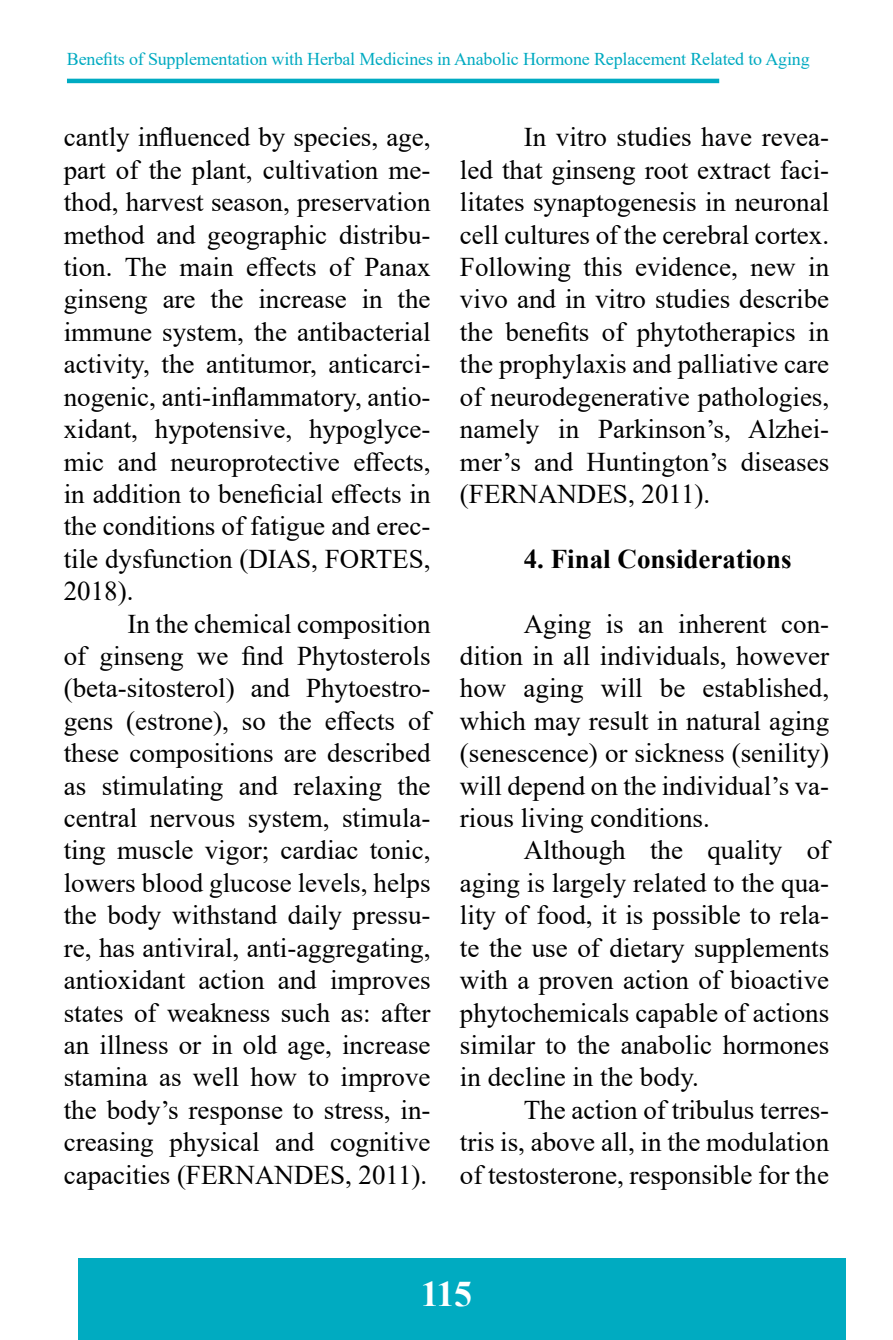
<style>
.page{position:relative;width:893px;height:1340px;background:#fff}
.page>*{position:absolute;margin:0;border:0;box-sizing:border-box;transform-origin:0 0}
.t1{font:700 36px "Times New Roman";color:#fff}
.t2{font:27px/32.4px "Times New Roman";color:#000;text-align:justify}
.t3{font:700 27px "Times New Roman";color:#000}
.t4{font:18px "Times New Roman";letter-spacing:-.01em;color:#00aac1}
</style>
<div class="page">
<hr style="left:67px;top:79px;width:652px;height:4px;background:#00abc2">
<div style="left:79px;top:1257px;width:767px;height:82px;background:#00abc1"></div>
<p class="t4" style="left:67px;top:47px;width:744px">Benefits of Supplementation with Herbal Medicines in Anabolic Hormone Replacement Related to Aging</p>
<p class="t2" style="left:64px;top:120px;width:368px">cantly influenced by species, age, part of the plant, cultivation me&shy;thod, harvest season, preservation method and geographic distribu&shy;tion. The main effects of Panax ginseng are the increase in the immune system, the antibacterial activity, the antitumor, anticarci&shy;nogenic, anti-inflammatory, antio&shy;xidant, hypotensive, hypoglyce&shy;mic and neuroprotective effects, in addition to beneficial effects in the conditions of fatigue and erec&shy;tile dysfunction (DIAS, FORTES, 2018).</p>
<p class="t2" style="left:64px;top:606px;width:368px;text-indent:64px">In the chemical composition of ginseng we find Phytosterols (beta-sitosterol) and Phytoestro&shy;gens (estrone), so the effects of these compositions are described as stimulating and relaxing the central nervous system, stimula&shy;ting muscle vigor; cardiac tonic, lowers blood glucose levels, helps the body withstand daily pressu&shy;re, has antiviral, anti-aggregating, antioxidant action and improves states of weakness such as: after an illness or in old age, increase stamina as well how to improve the body’s response to stress, in&shy;creasing physical and cognitive capacities (FERNANDES, 2011).</p>
<p class="t2" style="left:460px;top:120px;width:371px;text-indent:64px">In vitro studies have revea&shy;led that ginseng root extract faci&shy;litates synaptogenesis in neuronal cell cultures of the cerebral cortex.<br>Following this evidence, new in vivo and in vitro studies describe the benefits of phytotherapics in the prophylaxis and palliative care of neurodegenerative pathologies, namely in Parkinson’s, Alzhei&shy;mer’s and Huntington’s diseases (FERNANDES, 2011).</p>
<p class="t3" style="left:524px;top:539px;width:269px">4. Final Considerations</p>
<p class="t2" style="left:460px;top:606px;width:371px;text-indent:64px">Aging is an inherent con&shy;dition in all individuals, however how aging will be established, which may result in natural aging (senescence) or sickness (senility) will depend on the individual’s va&shy;rious living conditions.</p>
<p class="t2" style="left:460px;top:833px;width:371px;text-indent:64px">Although the quality of aging is largely related to the qua&shy;lity of food, it is possible to rela&shy;te the use of dietary supplements with a proven action of bioactive phytochemicals capable of actions similar to the anabolic hormones in decline in the body.</p>
<p class="t2" style="left:460px;top:1092px;width:371px;text-indent:64px">The action of tribulus terres&shy;tris is, above all, in the modulation of testosterone, responsible for the</p>
<h1 class="t1" style="left:421px;top:1268px;width:53px">115</h1>
</div>
